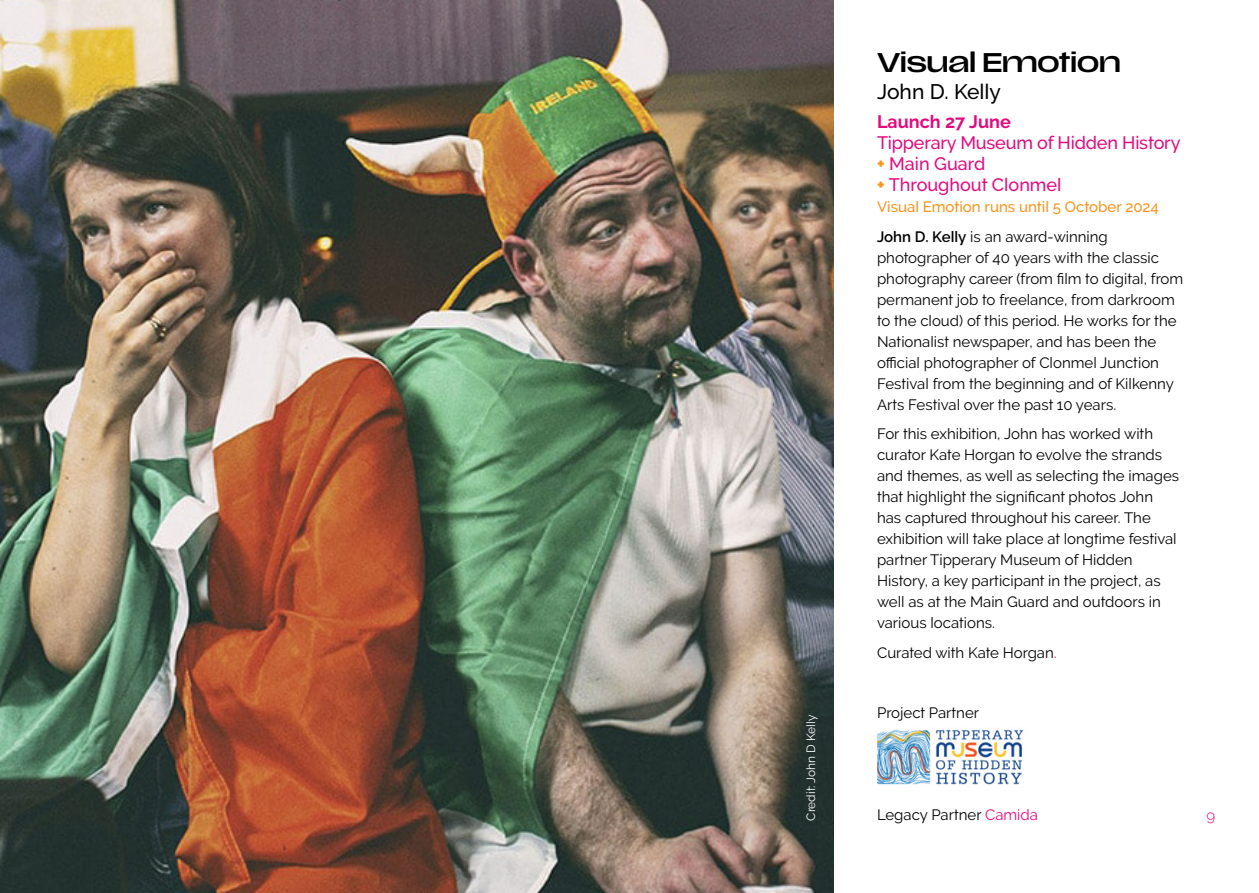
<style>
.page{position:relative;width:1259px;height:893px;background:#fff}
.page>*{position:absolute;margin:0;border:0;box-sizing:border-box;transform-origin:0 0}
.t1{font:27px "Scale VF";color:#000}
.t2{font:500 21px "Raleway";color:#000}
.t3{font:500 18px/21px "Raleway";letter-spacing:-.01em;color:#e30a7e}
.t4{font:700 18px "Raleway";color:#e30a7e}
.t5{font:15px/21px "Raleway";color:#000}
.t6{font:500 15px/29.5px "Raleway";color:#f7941d}
.t7{font:300 15px "Raleway";color:#e30a7e}
.t8{font:12px "Raleway";color:#fff}
.s1{font-weight:800;color:#f7941d}
.s2{font-weight:600;color:#000}
.s3{font-weight:400;color:#000}
.s4{color:#e30a7e}
</style>
<div class="page">
<img style="left:0;top:0;width:833px;height:893px">
<img style="left:876px;top:729px;width:148px;height:56px">
<p class="t8" style="left:804px;top:821px;width:107px;rotate:-90deg">Credit: John D Kelly</p>
<h1 class="t1" style="left:877px;top:46px;width:245px">Visual Emotion</h1>
<h2 class="t2" style="left:877px;top:79px;width:125px">John D. Kelly</h2>
<p class="t4" style="left:877px;top:111px;width:135px">Launch 27 June</p>
<p class="t3" style="left:877px;top:132px;width:305px">Tipperary Museum of Hidden History <span class="s1">+</span> Main Guard<br><span class="s1">+</span> Throughout Clonmel</p>
<p class="t6" style="left:877px;top:192px;width:283px">Visual Emotion runs until 5 October 2024<br><span class="s2">John D. Kelly</span> <span class="s3">is an award-winning</span></p>
<p class="t5" style="left:877px;top:247px;width:308px">photographer of 40 years with the classic photography career (from film to digital, from permanent job to freelance, from darkroom to the cloud) of this period. He works for the Nationalist newspaper, and has been the official photographer of Clonmel Junction Festival from the beginning and of Kilkenny Arts Festival over the past 10 years.</p>
<p class="t5" style="left:877px;top:423px;width:303px">For this exhibition, John has worked with curator Kate Horgan to evolve the strands and themes, as well as selecting the images that highlight the significant photos John has captured throughout his career. The exhibition will take place at longtime festival partner Tipperary Museum of Hidden History, a key participant in the project, as well as at the Main Guard and outdoors in various locations.</p>
<p class="t5" style="left:877px;top:642px;width:181px">Curated with Kate Horgan<span class="s4">.</span></p>
<p class="t5" style="left:877px;top:702px;width:103px">Project Partner</p>
<p class="t5" style="left:877px;top:804px;width:162px">Legacy Partner <span class="s4">Camida</span></p>
<p class="t7" style="left:1206px;top:807px;width:10px">9</p>
</div>
